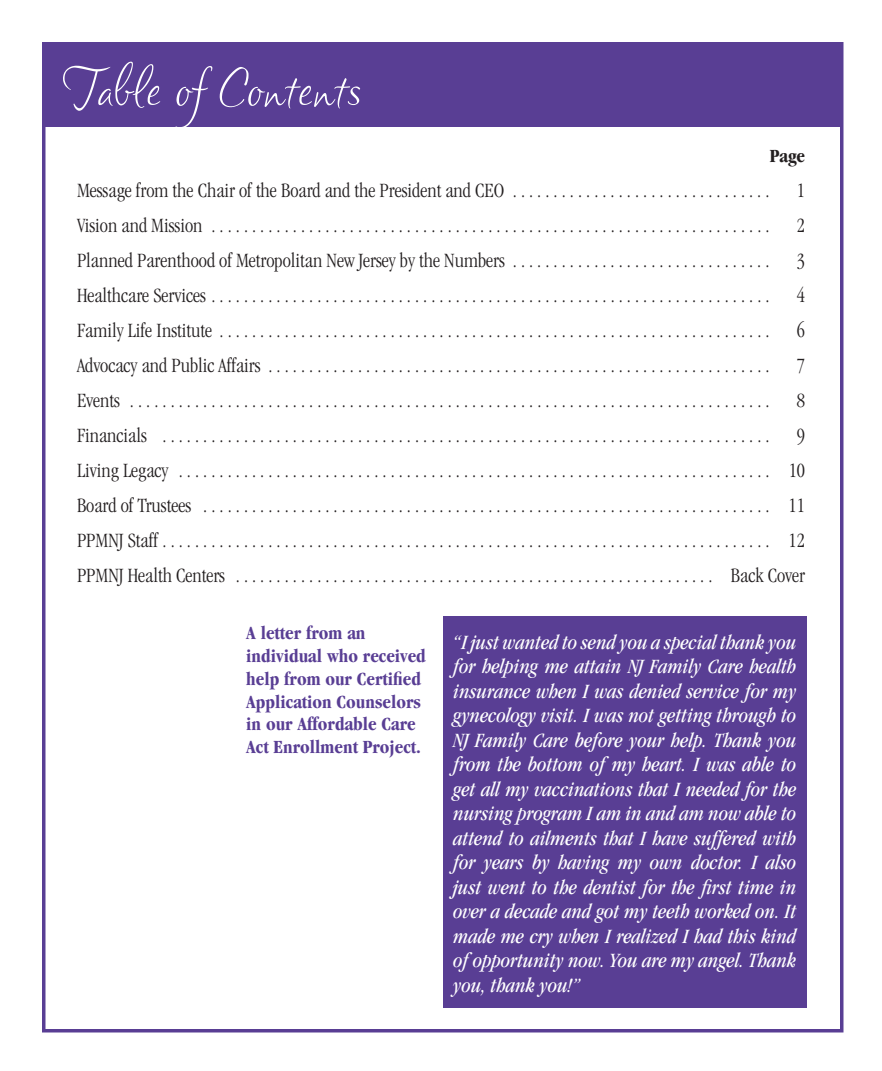
<style>
.page{position:relative;width:882px;height:1071px;background:#fff}
.page>*{position:absolute;margin:0;border:0;box-sizing:border-box;transform-origin:0 0}
.t1{font:52.5px "Clarissa";color:#fff}
.t2{font:300 condensed 21px/35px "Garamond";color:#231f20;text-align:justify}
.t3{font:italic condensed 21px/24.5px "Garamond";color:#fff;text-align:justify}
.t4{font:700 condensed 19.25px/22.8px "Garamond";color:#593e94}
.t5{font:700 condensed 19.25px "Garamond";color:#231f20}
</style>
<div class="page">
<div style="left:42px;top:42px;width:798px;height:84px;background:#593e94"></div>
<div style="left:42px;top:42px;width:802px;height:990px;border:4px solid #593e94"></div>
<div style="left:443px;top:616px;width:364px;height:392px;background:#593e94"></div>
<h1 class="t1" style="left:63px;top:56px;width:300px">Table of Contents</h1>
<p class="t5" style="left:770px;top:144px;width:37px">Page</p>
<p class="t2" style="left:77px;top:172px;width:694px">Message from the Chair of the Board and the President and CEO . . . . . . . . . . . . . . . . . . . . . . . . . . . . . . . .</p>
<p class="t2" style="left:797px;top:172px;width:10px">1</p>
<p class="t2" style="left:77px;top:207px;width:694px">Vision and Mission . . . . . . . . . . . . . . . . . . . . . . . . . . . . . . . . . . . . . . . . . . . . . . . . . . . . . . . . . . . . . . . . . . . . .</p>
<p class="t2" style="left:797px;top:207px;width:10px">2</p>
<p class="t2" style="left:77px;top:242px;width:694px">Planned Parenthood of Metropolitan New Jersey by the Numbers . . . . . . . . . . . . . . . . . . . . . . . . . . . . . . . .</p>
<p class="t2" style="left:797px;top:242px;width:10px">3</p>
<p class="t2" style="left:77px;top:277px;width:694px">Healthcare Services . . . . . . . . . . . . . . . . . . . . . . . . . . . . . . . . . . . . . . . . . . . . . . . . . . . . . . . . . . . . . . . . . . . . .</p>
<p class="t2" style="left:797px;top:277px;width:10px">4</p>
<p class="t2" style="left:77px;top:312px;width:694px">Family Life Institute . . . . . . . . . . . . . . . . . . . . . . . . . . . . . . . . . . . . . . . . . . . . . . . . . . . . . . . . . . . . . . . . . . . .</p>
<p class="t2" style="left:797px;top:312px;width:10px">6</p>
<p class="t2" style="left:77px;top:347px;width:694px">Advocacy and Public Affairs . . . . . . . . . . . . . . . . . . . . . . . . . . . . . . . . . . . . . . . . . . . . . . . . . . . . . . . . . . . . . .</p>
<p class="t2" style="left:797px;top:347px;width:10px">7</p>
<p class="t2" style="left:77px;top:382px;width:694px">Events . . . . . . . . . . . . . . . . . . . . . . . . . . . . . . . . . . . . . . . . . . . . . . . . . . . . . . . . . . . . . . . . . . . . . . . . . . . . . . .</p>
<p class="t2" style="left:797px;top:382px;width:10px">8</p>
<p class="t2" style="left:77px;top:417px;width:694px">Financials . . . . . . . . . . . . . . . . . . . . . . . . . . . . . . . . . . . . . . . . . . . . . . . . . . . . . . . . . . . . . . . . . . . . . . . . . . .</p>
<p class="t2" style="left:77px;top:417px;width:730px;text-indent:720px">9<br>Living Legacy . . . . . . . . . . . . . . . . . . . . . . . . . . . . . . . . . . . . . . . . . . . . . . . . . . . . . . . . . . . . . . . . . . . . . . . . . 10<br>Board of Trustees . . . . . . . . . . . . . . . . . . . . . . . . . . . . . . . . . . . . . . . . . . . . . . . . . . . . . . . . . . . . . . . . . . . . . . 11<br>PPMNJ Staff . . . . . . . . . . . . . . . . . . . . . . . . . . . . . . . . . . . . . . . . . . . . . . . . . . . . . . . . . . . . . . . . . . . . . . . . . . . 12<br>PPMNJ Health Centers . . . . . . . . . . . . . . . . . . . . . . . . . . . . . . . . . . . . . . . . . . . . . . . . . . . . . . . . . . . Back Cover</p>
<p class="t4" style="left:246px;top:622px;width:181px">A letter from an individual who received help from our Certified<br>Application Counselors in our Affordable Care<br>Act Enrollment Project.</p>
<p class="t3" style="left:453px;top:630px;width:345px">“I just wanted to send you a special thank you for helping me attain NJ Family Care health insurance when I was denied service for my gynecology visit. I was not getting through to NJ Family Care before your help. Thank you from the bottom of my heart. I was able to get all my vaccinations that I needed for the nursing program I am in and am now able to attend to ailments that I have suffered with for years by having my own doctor. I also just went to the dentist for the first time in over a decade and got my teeth worked on. It made me cry when I realized I had this kind of opportunity now. You are my angel. Thank you, thank you!”</p>
</div>
